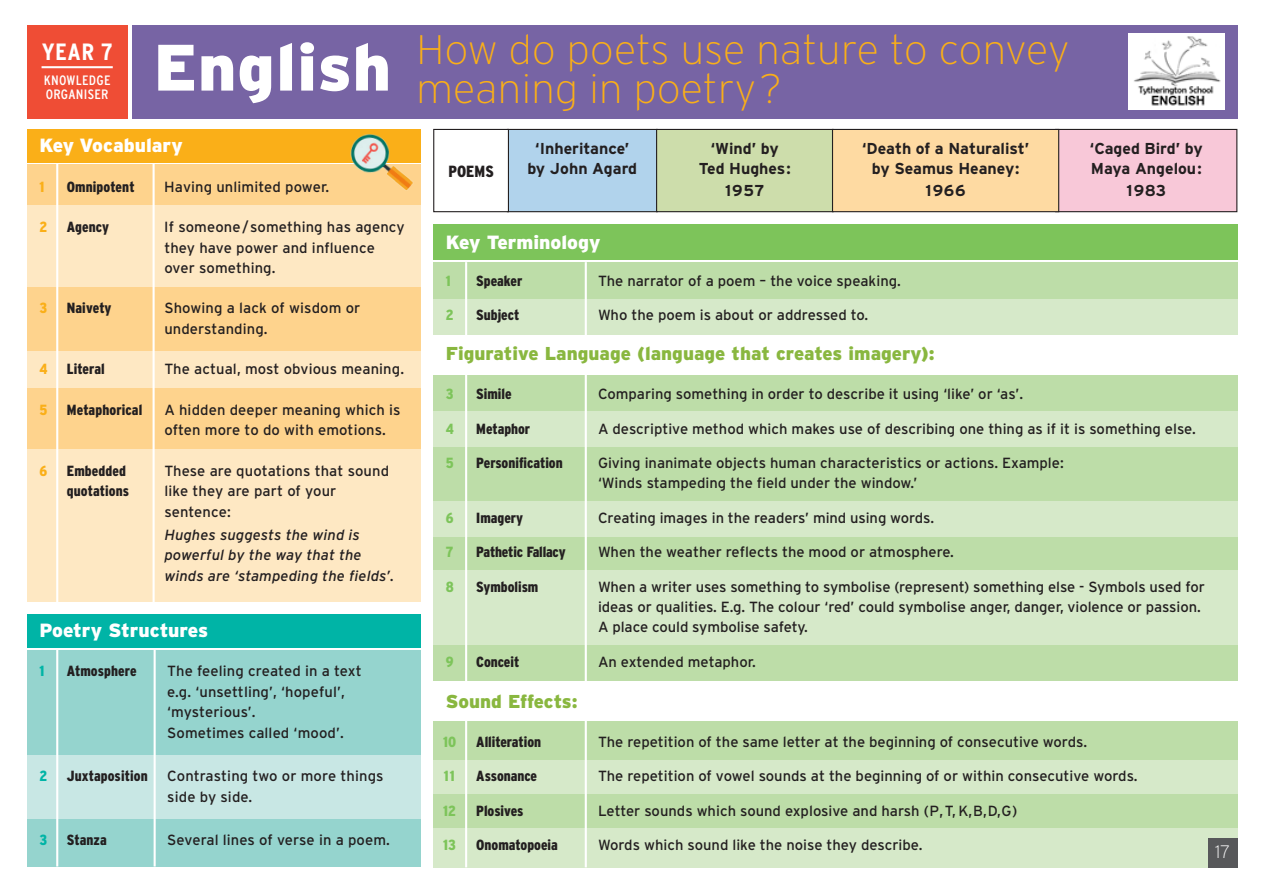
<style>
.page{position:relative;width:1263px;height:893px;background:#fff}
.page>*{position:absolute;margin:0;border:0;box-sizing:border-box;transform-origin:0 0}
.t1{font:200 41.1px/39.8px "Interstate";letter-spacing:.01em;color:#faaf18;text-align:center}
.t2{font:700 23.55px "Interstate Condensed";color:#fff;scale:1.07 1}
.t3{font:900 19.05px "Interstate";color:#fff}
.t4{font:900 18.6px "Interstate";color:#89b73f}
.t5{font:200 18px "Interstate";color:#fff}
.t6{font:900 16.2px "Interstate Condensed";letter-spacing:.005em;color:#231f20}
.t7{font:700 15.75px/21px "Interstate";color:#231f20;text-align:center}
.t8{font:14.7px/20.5px "Interstate";color:#231f20}
.t9{font:900 14.7px "Interstate Condensed";color:#231f20}
.t10{font:italic 14.7px/20.5px "Interstate";letter-spacing:.01em;color:#231f20}
.t11{font:900 14.7px "Interstate Condensed";letter-spacing:.02em;color:#7dc45a}
.t12{font:900 14.7px "Interstate Condensed";color:#faaf18}
.t13{font:900 14.7px "Interstate Condensed";color:#00b4a6}
.t14{font:13.65px/14.7px "Interstate Condensed";letter-spacing:.02em;color:#fff;scale:1.07 1}
.s1{font-weight:900;font-size:65.4px;color:#fff}
</style>
<div class="page">
<div style="left:132px;top:25px;width:1105px;height:93px;background:#7764a4"></div>
<div style="left:27px;top:25px;width:100px;height:93px;background:#ef4d35"></div>
<hr style="left:42px;top:66px;width:71px;height:2px;background:#fff">
<div style="left:1128px;top:34px;width:97px;height:76px;background:#fff"></div>
<img style="left:1134px;top:36px;width:87px;height:70px">
<div style="left:27px;top:129px;width:394px;height:33px;background:#faaf18"></div>
<div style="left:27px;top:164px;width:394px;height:323px;background:#fed38d"></div>
<div style="left:27px;top:205px;width:394px;height:82px;background:#fee8c3"></div>
<div style="left:27px;top:351px;width:394px;height:36px;background:#fee8c3"></div>
<div style="left:27px;top:450px;width:394px;height:152px;background:#fee8c3"></div>
<img style="left:340px;top:134px;width:81px;height:56px">
<hr style="left:56px;top:163px;width:2px;height:444px;background:#fff">
<hr style="left:153px;top:163px;width:2px;height:444px;background:#fff">
<div style="left:27px;top:614px;width:394px;height:34px;background:#00b4a6"></div>
<div style="left:27px;top:650px;width:394px;height:216px;background:#95d4ce"></div>
<div style="left:27px;top:755px;width:394px;height:64px;background:#c8e7e4"></div>
<hr style="left:56px;top:648px;width:2px;height:218px;background:#fff">
<hr style="left:154px;top:648px;width:2px;height:218px;background:#fff">
<div style="left:433px;top:721px;width:804px;height:146px;background:#bddda8"></div>
<div style="left:433px;top:225px;width:804px;height:35px;background:#7dc45a"></div>
<div style="left:433px;top:262px;width:804px;height:53px;background:#bddda8"></div>
<div style="left:433px;top:375px;width:804px;height:306px;background:#bddda8"></div>
<div style="left:433px;top:300px;width:804px;height:35px;background:#d6e9c9"></div>
<div style="left:433px;top:412px;width:804px;height:35px;background:#d6e9c9"></div>
<div style="left:433px;top:501px;width:804px;height:35px;background:#d6e9c9"></div>
<div style="left:433px;top:570px;width:804px;height:75px;background:#d6e9c9"></div>
<div style="left:433px;top:828px;width:804px;height:39px;background:#d6e9c9"></div>
<div style="left:433px;top:760px;width:804px;height:33px;background:#d6e9c9"></div>
<hr style="left:465px;top:262px;width:2px;height:76px;background:#fff">
<hr style="left:585px;top:262px;width:2px;height:76px;background:#fff">
<hr style="left:465px;top:372px;width:2px;height:310px;background:#fff">
<hr style="left:585px;top:372px;width:2px;height:310px;background:#fff">
<hr style="left:465px;top:708px;width:2px;height:159px;background:#fff">
<hr style="left:585px;top:708px;width:2px;height:159px;background:#fff">
<div style="left:507px;top:129px;width:150px;height:83px;background:#b1d3ec"></div>
<div style="left:507px;top:129px;width:151px;height:83px;border:1px solid #231f20"></div>
<div style="left:1056px;top:129px;width:181px;height:83px;background:#f8c8d8"></div>
<div style="left:1055px;top:129px;width:182px;height:83px;border:1px solid #231f20"></div>
<div style="left:657px;top:129px;width:176px;height:83px;background:#cdddab"></div>
<div style="left:656px;top:129px;width:178px;height:83px;border:1px solid #231f20"></div>
<div style="left:832px;top:129px;width:227px;height:83px;background:#fedaa2"></div>
<div style="left:832px;top:129px;width:227px;height:83px;border:1px solid #231f20"></div>
<div style="left:433px;top:129px;width:76px;height:83px;border:1px solid #231f20"></div>
<div style="left:1208px;top:838px;width:29px;height:29px;background:#57585a"></div>
<p class="t1" style="left:154px;top:29px;width:917px"><span class="s1">English</span> How do poets use nature to convey meaning in poetry?</p>
<p class="t3" style="left:39px;top:134px;width:145px">Key Vocabulary</p>
<p class="t12" style="left:39px;top:178px;width:6px">1</p>
<p class="t9" style="left:67px;top:178px;width:69px">Omnipotent</p>
<p class="t8" style="left:164px;top:176px;width:166px">Having unlimited power.</p>
<p class="t12" style="left:39px;top:219px;width:9px">2</p>
<p class="t9" style="left:67px;top:219px;width:44px">Agency</p>
<p class="t8" style="left:164px;top:216px;width:242px">If someone/something has agency they have power and influence over something.</p>
<p class="t12" style="left:39px;top:300px;width:9px">3</p>
<p class="t9" style="left:67px;top:300px;width:46px">Naivety</p>
<p class="t8" style="left:164px;top:298px;width:198px">Showing a lack of wisdom or understanding.</p>
<p class="t12" style="left:39px;top:361px;width:10px">4</p>
<p class="t9" style="left:67px;top:361px;width:39px">Literal</p>
<p class="t8" style="left:164px;top:359px;width:241px">The actual, most obvious meaning.</p>
<p class="t12" style="left:39px;top:401px;width:9px">5</p>
<p class="t9" style="left:67px;top:401px;width:77px">Metaphorical</p>
<p class="t8" style="left:164px;top:399px;width:238px">A hidden deeper meaning which is often more to do with emotions.</p>
<p class="t12" style="left:40px;top:462px;width:9px">6</p>
<p class="t9" style="left:67px;top:462px;width:61px">Embedded</p>
<p class="t8" style="left:164px;top:460px;width:226px">These are quotations that sound</p>
<p class="t9" style="left:67px;top:483px;width:64px">quotations</p>
<p class="t8" style="left:164px;top:481px;width:174px">like they are part of your sentence:</p>
<p class="t10" style="left:164px;top:524px;width:231px">Hughes suggests the wind is powerful by the way that the winds are ‘stampeding the fields’.</p>
<p class="t3" style="left:39px;top:619px;width:170px">Poetry Structures</p>
<p class="t13" style="left:39px;top:663px;width:6px">1</p>
<p class="t9" style="left:67px;top:663px;width:71px">Atmosphere</p>
<p class="t8" style="left:167px;top:660px;width:196px">The feeling created in a text e.g. ‘unsettling’, ‘hopeful’, ‘mysterious’.<br>Sometimes called ‘mood’.</p>
<p class="t13" style="left:39px;top:768px;width:9px">2</p>
<p class="t9" style="left:67px;top:768px;width:82px">Juxtaposition</p>
<p class="t8" style="left:167px;top:766px;width:218px">Contrasting two or more things side by side.</p>
<p class="t13" style="left:39px;top:832px;width:9px">3</p>
<p class="t9" style="left:67px;top:832px;width:41px">Stanza</p>
<p class="t8" style="left:167px;top:830px;width:224px">Several lines of verse in a poem.</p>
<p class="t2" style="left:42px;top:38px;width:68px">YEAR 7</p>
<p class="t14" style="left:44px;top:72px;width:64px">KNOWLEDGE<br>ORGANISER</p>
<p class="t7" style="left:527px;top:138px;width:111px;line-height:20.5px">‘Inheritance’ by John Agard</p>
<p class="t7" style="left:1090px;top:138px;width:114px">‘Caged Bird’ by<br>Maya Angelou:<br>1983</p>
<p class="t7" style="left:699px;top:138px;width:93px">‘Wind’ by<br>Ted Hughes:<br>1957</p>
<p class="t7" style="left:862px;top:138px;width:169px">‘Death of a Naturalist’ by Seamus Heaney:<br>1966</p>
<p class="t6" style="left:448px;top:162px;width:47px">POEMS</p>
<p class="t3" style="left:446px;top:232px;width:156px">Key Terminology</p>
<p class="t11" style="left:446px;top:272px;width:6px">1</p>
<p class="t9" style="left:476px;top:272px;width:48px">Speaker</p>
<p class="t8" style="left:598px;top:270px;width:304px">The narrator of a poem – the voice speaking.</p>
<p class="t11" style="left:446px;top:307px;width:9px">2</p>
<p class="t9" style="left:476px;top:307px;width:45px">Subject</p>
<p class="t8" style="left:598px;top:305px;width:272px">Who the poem is about or addressed to.</p>
<p class="t4" style="left:446px;top:342px;width:490px">Figurative Language (language that creates imagery):</p>
<p class="t11" style="left:446px;top:386px;width:9px">3</p>
<p class="t9" style="left:476px;top:386px;width:37px">Simile</p>
<p class="t8" style="left:598px;top:383px;width:427px">Comparing something in order to describe it using ‘like’ or ‘as’.</p>
<p class="t11" style="left:446px;top:420px;width:10px">4</p>
<p class="t9" style="left:476px;top:420px;width:56px">Metaphor</p>
<p class="t8" style="left:598px;top:418px;width:599px">A descriptive method which makes use of describing one thing as if it is something else.</p>
<p class="t11" style="left:446px;top:455px;width:9px">5</p>
<p class="t9" style="left:476px;top:455px;width:88px">Personification</p>
<p class="t8" style="left:598px;top:453px;width:467px">Giving inanimate objects human characteristics or actions. Example: ‘Winds stampeding the field under the window.’</p>
<p class="t11" style="left:446px;top:509px;width:9px">6</p>
<p class="t9" style="left:476px;top:509px;width:48px">Imagery</p>
<p class="t8" style="left:598px;top:507px;width:338px">Creating images in the readers’ mind using words.</p>
<p class="t11" style="left:446px;top:544px;width:9px">7</p>
<p class="t9" style="left:476px;top:544px;width:91px">Pathetic Fallacy</p>
<p class="t8" style="left:598px;top:542px;width:357px">When the weather reflects the mood or atmosphere.</p>
<p class="t11" style="left:446px;top:578px;width:10px">8</p>
<p class="t9" style="left:476px;top:578px;width:64px">Symbolism</p>
<p class="t8" style="left:598px;top:576px;width:608px">When a writer uses something to symbolise (represent) something else - Symbols used for ideas or qualities. E.g. The colour ‘red’ could symbolise anger, danger, violence or passion.<br>A place could symbolise safety.</p>
<p class="t11" style="left:446px;top:653px;width:9px">9</p>
<p class="t9" style="left:476px;top:653px;width:45px">Conceit</p>
<p class="t8" style="left:598px;top:651px;width:159px">An extended metaphor.</p>
<p class="t4" style="left:446px;top:690px;width:133px">Sound Effects:</p>
<p class="t11" style="left:443px;top:733px;width:15px">10</p>
<p class="t9" style="left:476px;top:733px;width:66px">Alliteration</p>
<p class="t8" style="left:598px;top:731px;width:491px">The repetition of the same letter at the beginning of consecutive words.</p>
<p class="t11" style="left:444px;top:768px;width:13px">11</p>
<p class="t9" style="left:476px;top:768px;width:62px">Assonance</p>
<p class="t8" style="left:598px;top:765px;width:541px">The repetition of vowel sounds at the beginning of or within consecutive words.</p>
<p class="t11" style="left:443px;top:802px;width:15px">12</p>
<p class="t9" style="left:476px;top:802px;width:49px">Plosives</p>
<p class="t8" style="left:598px;top:800px;width:421px">Letter sounds which sound explosive and harsh (P,T, K,B,D,G)</p>
<p class="t11" style="left:443px;top:837px;width:14px">13</p>
<p class="t9" style="left:476px;top:837px;width:83px">Onomatopoeia</p>
<p class="t8" style="left:598px;top:834px;width:326px">Words which sound like the noise they describe.</p>
<p class="t5" style="left:1215px;top:842px;width:17px">17</p>
</div>
